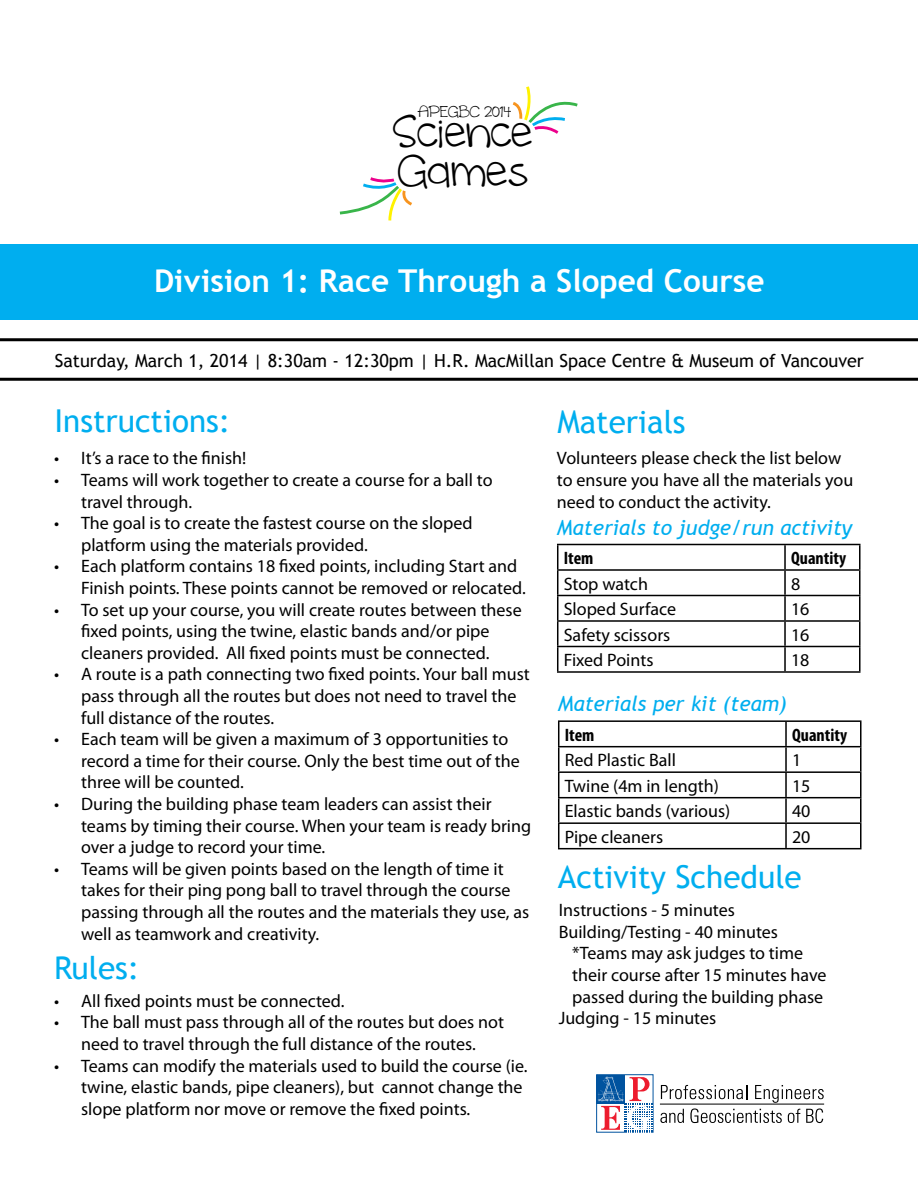
<style>
.page{position:relative;width:918px;height:1188px;background:#fff}
.page>*{position:absolute;margin:0;border:0;box-sizing:border-box;transform-origin:0 0}
.t1{font:45.9px/38.2px "cinnamoncake";color:#000}
.t2{font:31.5px "Trebuchet MS";color:#00aeef}
.t3{font:700 31.5px "Trebuchet MS";color:#fff}
.t4{font:italic 21px "Trebuchet MS";color:#00aeef}
.t5{font:18px/21.6px "Myriad Pro";color:#000}
.t6{font:18px "Trebuchet MS";color:#000}
.t7{font:700 condensed 18px "Myriad Pro";color:#000}
.t8{font:16.2px "cinnamoncake";color:#000}
</style>
<div class="page">
<hr style="left:0;top:378px;width:918px;height:3px;background:#000">
<hr style="left:0;top:338px;width:918px;height:3px;background:#000">
<svg style="left:339px;top:177px;width:73px;height:44px"></svg>
<svg style="left:512px;top:86px;width:66px;height:48px"></svg>
<svg style="left:660px;top:1085px;width:164px;height:38px"></svg>
<div style="left:597px;top:1075px;width:28px;height:28px;background:#00539f"></div>
<svg style="left:598px;top:1076px;width:55px;height:56px"></svg>
<div style="left:0;top:244px;width:918px;height:76px;background:#00aeef"></div>
<hr style="left:558px;top:720px;width:228px;height:2px;background:#000">
<hr style="left:786px;top:720px;width:76px;height:2px;background:#000">
<hr style="left:785px;top:722px;width:2px;height:24px;background:#000">
<hr style="left:860px;top:722px;width:2px;height:24px;background:#000">
<hr style="left:558px;top:746px;width:228px;height:1px;background:#000">
<hr style="left:786px;top:746px;width:76px;height:1px;background:#000">
<hr style="left:785px;top:747px;width:2px;height:24px;background:#000">
<hr style="left:860px;top:747px;width:2px;height:24px;background:#000">
<hr style="left:558px;top:771px;width:228px;height:2px;background:#000">
<hr style="left:786px;top:771px;width:76px;height:2px;background:#000">
<hr style="left:785px;top:773px;width:2px;height:24px;background:#000">
<hr style="left:860px;top:773px;width:2px;height:24px;background:#000">
<hr style="left:558px;top:797px;width:228px;height:1px;background:#000">
<hr style="left:786px;top:797px;width:76px;height:1px;background:#000">
<hr style="left:785px;top:798px;width:2px;height:24px;background:#000">
<hr style="left:860px;top:798px;width:2px;height:24px;background:#000">
<hr style="left:558px;top:822px;width:228px;height:2px;background:#000">
<svg style="left:558px;top:722px;width:1px;height:126px"></svg>
<hr style="left:786px;top:822px;width:76px;height:2px;background:#000">
<hr style="left:785px;top:824px;width:2px;height:24px;background:#000">
<hr style="left:860px;top:824px;width:2px;height:24px;background:#000">
<hr style="left:558px;top:848px;width:228px;height:1px;background:#000">
<hr style="left:786px;top:848px;width:76px;height:1px;background:#000">
<hr style="left:557px;top:544px;width:228px;height:1px;background:#000">
<hr style="left:785px;top:544px;width:76px;height:1px;background:#000">
<hr style="left:784px;top:545px;width:2px;height:24px;background:#000">
<hr style="left:859px;top:545px;width:2px;height:24px;background:#000">
<hr style="left:557px;top:569px;width:228px;height:2px;background:#000">
<hr style="left:785px;top:569px;width:76px;height:2px;background:#000">
<hr style="left:784px;top:571px;width:2px;height:24px;background:#000">
<hr style="left:859px;top:571px;width:2px;height:24px;background:#000">
<hr style="left:557px;top:595px;width:228px;height:1px;background:#000">
<hr style="left:785px;top:595px;width:76px;height:1px;background:#000">
<hr style="left:784px;top:596px;width:2px;height:24px;background:#000">
<hr style="left:859px;top:596px;width:2px;height:24px;background:#000">
<hr style="left:557px;top:620px;width:228px;height:2px;background:#000">
<hr style="left:785px;top:620px;width:76px;height:2px;background:#000">
<hr style="left:784px;top:622px;width:2px;height:24px;background:#000">
<hr style="left:859px;top:622px;width:2px;height:24px;background:#000">
<hr style="left:557px;top:646px;width:228px;height:1px;background:#000">
<svg style="left:557px;top:545px;width:1px;height:126px"></svg>
<hr style="left:785px;top:646px;width:76px;height:1px;background:#000">
<hr style="left:784px;top:647px;width:2px;height:24px;background:#000">
<hr style="left:859px;top:647px;width:2px;height:24px;background:#000">
<hr style="left:557px;top:671px;width:228px;height:2px;background:#000">
<hr style="left:785px;top:671px;width:76px;height:2px;background:#000">
<p class="t8" style="left:418px;top:101px;width:95px">APEGBC 2014</p>
<h1 class="t1" style="left:393px;top:111px;width:141px">Science<br>Games</h1>
<h2 class="t3" style="left:154px;top:262px;width:612px">Division 1: Race Through a Sloped Course</h2>
<p class="t6" style="left:55px;top:350px;width:811px">Saturday, March 1, 2014 | 8:30am - 12:30pm | H.R. MacMillan Space Centre &amp; Museum of Vancouver</p>
<h2 class="t2" style="left:54px;top:402px;width:178px">Instructions:</h2>
<p class="t5" style="left:54px;top:447px;width:194px">• It’s a race to the finish!</p>
<p class="t5" style="left:81px;top:469px;width:413px;text-indent:-27px">• Teams will work together to create a course for a ball to travel through.</p>
<p class="t5" style="left:81px;top:512px;width:393px;text-indent:-27px">• The goal is to create the fastest course on the sloped platform using the materials provided.</p>
<p class="t5" style="left:81px;top:555px;width:446px;text-indent:-27px">• Each platform contains 18 fixed points, including Start and<br>Finish points. These points cannot be removed or relocated.</p>
<p class="t5" style="left:54px;top:598px;width:469px;text-align:center">• To set up your course, you will create routes between these fixed points, using the twine, elastic bands and/or pipe cleaners provided. All fixed points must be connected.</p>
<p class="t5" style="left:81px;top:663px;width:450px;text-indent:-27px">• A route is a path connecting two fixed points. Your ball must pass through all the routes but does not need to travel the full distance of the routes.</p>
<p class="t5" style="left:81px;top:728px;width:440px;text-indent:-27px">• Each team will be given a maximum of 3 opportunities to record a time for their course. Only the best time out of the three will be counted.</p>
<p class="t5" style="left:81px;top:793px;width:452px;text-indent:-27px">• During the building phase team leaders can assist their teams by timing their course. When your team is ready bring over a judge to record your time.</p>
<p class="t5" style="left:81px;top:858px;width:450px;text-indent:-27px">• Teams will be given points based on the length of time it takes for their ping pong ball to travel through the course passing through all the routes and the materials they use, as well as teamwork and creativity.</p>
<h2 class="t2" style="left:557px;top:403px;width:130px">Materials</h2>
<p class="t5" style="left:557px;top:447px;width:298px">Volunteers please check the list below to ensure you have all the materials you need to conduct the activity.</p>
<p class="t4" style="left:557px;top:515px;width:297px">Materials to judge/run activity</p>
<p class="t7" style="left:564px;top:547px;width:31px">Item</p>
<p class="t7" style="left:791px;top:547px;width:57px">Quantity</p>
<p class="t5" style="left:564px;top:572px;width:86px">Stop watch</p>
<p class="t5" style="left:791px;top:572px;width:11px">8</p>
<p class="t5" style="left:564px;top:598px;width:114px">Sloped Surface</p>
<p class="t5" style="left:791px;top:598px;width:20px">16</p>
<p class="t5" style="left:564px;top:623px;width:108px">Safety scissors</p>
<p class="t5" style="left:791px;top:623px;width:20px">16</p>
<p class="t5" style="left:564px;top:649px;width:91px">Fixed Points</p>
<p class="t5" style="left:791px;top:649px;width:20px">18</p>
<p class="t4" style="left:558px;top:691px;width:231px">Materials per kit (team)</p>
<p class="t7" style="left:565px;top:723px;width:31px">Item</p>
<p class="t7" style="left:792px;top:723px;width:57px">Quantity</p>
<p class="t5" style="left:565px;top:749px;width:113px">Red Plastic Ball</p>
<p class="t5" style="left:792px;top:749px;width:11px">1</p>
<p class="t5" style="left:565px;top:775px;width:156px">Twine (4m in length)</p>
<p class="t5" style="left:792px;top:775px;width:20px">15</p>
<p class="t5" style="left:565px;top:800px;width:167px">Elastic bands (various)</p>
<p class="t5" style="left:792px;top:800px;width:20px">40</p>
<p class="t5" style="left:565px;top:826px;width:100px">Pipe cleaners</p>
<p class="t5" style="left:792px;top:826px;width:20px">20</p>
<h2 class="t2" style="left:558px;top:858px;width:245px">Activity Schedule</h2>
<p class="t5" style="left:559px;top:899px;width:178px">Instructions - 5 minutes</p>
<p class="t5" style="left:559px;top:921px;width:221px">Building/Testing - 40 minutes</p>
<p class="t5" style="left:572px;top:942px;width:232px">*Teams may ask judges to time</p>
<p class="t5" style="left:572px;top:964px;width:256px">their course after 15 minutes have</p>
<p class="t5" style="left:572px;top:985px;width:252px">passed during the building phase</p>
<p class="t5" style="left:559px;top:1007px;width:159px">Judging - 15 minutes</p>
<h2 class="t2" style="left:54px;top:949px;width:87px">Rules:</h2>
<p class="t5" style="left:54px;top:990px;width:292px">• All fixed points must be connected.</p>
<p class="t5" style="left:54px;top:1011px;width:451px;text-align:center">• The ball must pass through all of the routes but does not need to travel through the full distance of the routes.</p>
<p class="t5" style="left:81px;top:1054px;width:448px;text-indent:-27px">• Teams can modify the materials used to build the course (ie. twine, elastic bands, pipe cleaners), but cannot change the slope platform nor move or remove the fixed points.</p>
</div>
